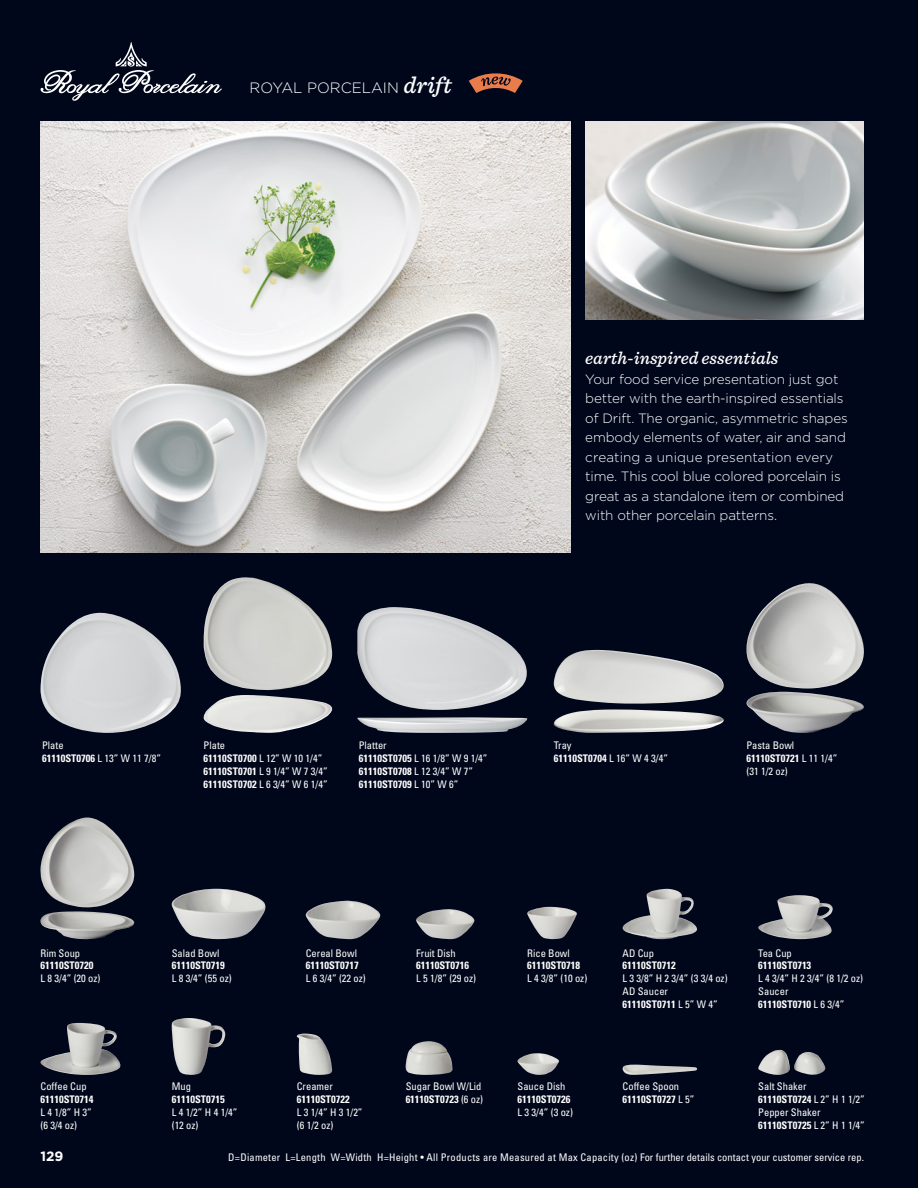
<style>
.page{position:relative;width:918px;height:1188px;background:#00071b}
.page>*{position:absolute;margin:0;border:0;box-sizing:border-box;transform-origin:0 0}
.t1{font:italic 500 18px "Sentinel";color:#fff}
.t2{font:300 15px "Gotham";color:#fff}
.t3{font:300 13.5px/19.5px "Gotham";letter-spacing:-.01em;color:#fff}
.t4{font:700 13.5px "Gotham";color:#fff}
.t5{font:condensed 10.5px/12.8px "Univers LT Std";color:#fff}
.t6{font:700 condensed 10.5px "Univers LT Std";color:#fff}
.t7{font:condensed 10.5px "Univers LT Std";letter-spacing:.02em;color:#fff}
.s1{font-family:"Sentinel";font-weight:500;font-style:italic;font-size:24px}
.s2{font-weight:700}
</style>
<div class="page">
<svg style="left:40px;top:42px;width:182px;height:59px"></svg>
<img style="left:554px;top:709px;width:170px;height:24px">
<img style="left:554px;top:650px;width:170px;height:54px">
<img style="left:203px;top:695px;width:129px;height:38px">
<img style="left:203px;top:577px;width:129px;height:114px">
<img style="left:357px;top:717px;width:170px;height:16px">
<img style="left:357px;top:607px;width:170px;height:103px">
<img style="left:746px;top:583px;width:118px;height:106px">
<img style="left:746px;top:692px;width:118px;height:41px">
<img style="left:40px;top:818px;width:94px;height:89px">
<img style="left:40px;top:911px;width:94px;height:28px">
<img style="left:172px;top:889px;width:93px;height:50px">
<img style="left:527px;top:907px;width:50px;height:32px">
<img style="left:306px;top:901px;width:74px;height:38px">
<img style="left:416px;top:909px;width:58px;height:30px">
<img style="left:172px;top:1018px;width:54px;height:57px">
<img style="left:623px;top:889px;width:74px;height:50px">
<img style="left:758px;top:895px;width:75px;height:44px">
<img style="left:40px;top:1023px;width:81px;height:52px">
<img style="left:297px;top:1034px;width:35px;height:41px">
<img style="left:406px;top:1041px;width:47px;height:34px">
<img style="left:758px;top:1050px;width:67px;height:25px">
<img style="left:518px;top:1053px;width:41px;height:22px">
<img style="left:622px;top:1065px;width:75px;height:10px">
<img style="left:40px;top:122px;width:530px;height:431px">
<img style="left:585px;top:122px;width:279px;height:198px">
<svg style="left:469px;top:73px;width:54px;height:20px"></svg>
<img style="left:40px;top:613px;width:141px;height:120px">
<h2 class="t2" style="left:250px;top:79px;width:204px">ROYAL PORCELAIN <span class="s1">drift</span></h2>
<h1 class="t1" style="left:585px;top:345px;width:195px">earth-inspired essentials</h1>
<p class="t3" style="left:585px;top:369px;width:264px">Your food service presentation just got better with the earth-inspired essentials of Drift. The organic, asymmetric shapes embody elements of water, air and sand creating a unique presentation every time. This cool blue colored porcelain is great as a standalone item or combined with other porcelain patterns.</p>
<p class="t5" style="left:42px;top:739px;width:120px">Plate<br><span class="s2">61110ST0706</span> L 13” W 11 7/8”</p>
<p class="t5" style="left:746px;top:739px;width:92px">Pasta Bowl<br><span class="s2">61110ST0721</span> L 11 1/4” (31 1/2 oz)</p>
<p class="t5" style="left:204px;top:739px;width:126px">Plate<br><span class="s2">61110ST0700</span> L 12” W 10 1/4”<br><span class="s2">61110ST0701</span> L 9 1/4” W 7 3/4”<br><span class="s2">61110ST0702</span> L 6 3/4” W 6 1/4”</p>
<p class="t5" style="left:359px;top:739px;width:130px">Platter<br><span class="s2">61110ST0705</span> L 16 1/8” W 9 1/4”<br><span class="s2">61110ST0708</span> L 12 3/4” W 7”<br><span class="s2">61110ST0709</span> L 10” W 6”</p>
<p class="t5" style="left:554px;top:739px;width:116px">Tray<br><span class="s2">61110ST0704</span> L 16” W 4 3/4”</p>
<p class="t5" style="left:40px;top:946px;width:41px">Rim Soup</p>
<p class="t6" style="left:40px;top:959px;width:55px">61110ST0720</p>
<p class="t5" style="left:40px;top:972px;width:62px">L 8 3/4” (20 oz)</p>
<p class="t5" style="left:41px;top:1080px;width:48px">Coffee Cup</p>
<p class="t6" style="left:41px;top:1093px;width:55px">61110ST0714</p>
<p class="t5" style="left:41px;top:1106px;width:53px">L 4 1/8” H 3” (6 3/4 oz)</p>
<p class="t5" style="left:172px;top:946px;width:49px">Salad Bowl</p>
<p class="t6" style="left:172px;top:959px;width:55px">61110ST0719</p>
<p class="t5" style="left:172px;top:972px;width:62px">L 8 3/4” (55 oz)</p>
<p class="t5" style="left:172px;top:1080px;width:21px">Mug</p>
<p class="t6" style="left:172px;top:1093px;width:55px">61110ST0715</p>
<p class="t5" style="left:172px;top:1106px;width:67px">L 4 1/2” H 4 1/4” (12 oz)</p>
<p class="t5" style="left:306px;top:946px;width:53px">Cereal Bowl</p>
<p class="t6" style="left:306px;top:959px;width:55px">61110ST0717</p>
<p class="t5" style="left:306px;top:972px;width:62px">L 6 3/4” (22 oz)</p>
<p class="t5" style="left:297px;top:1080px;width:38px">Creamer</p>
<p class="t6" style="left:297px;top:1093px;width:55px">61110ST0722</p>
<p class="t5" style="left:297px;top:1106px;width:67px">L 3 1/4” H 3 1/2” (6 1/2 oz)</p>
<p class="t5" style="left:416px;top:946px;width:41px">Fruit Dish</p>
<p class="t6" style="left:416px;top:959px;width:55px">61110ST0716</p>
<p class="t5" style="left:416px;top:972px;width:62px">L 5 1/8” (29 oz)</p>
<p class="t5" style="left:527px;top:946px;width:44px">Rice Bowl</p>
<p class="t6" style="left:527px;top:959px;width:55px">61110ST0718</p>
<p class="t5" style="left:527px;top:972px;width:62px">L 4 3/8” (10 oz)</p>
<p class="t5" style="left:623px;top:946px;width:33px">AD Cup</p>
<p class="t6" style="left:623px;top:959px;width:55px">61110ST0712</p>
<p class="t5" style="left:623px;top:972px;width:106px">L 3 3/8” H 2 3/4” (3 3/4 oz)<br>AD Saucer<br><span class="s2">61110ST0711</span> L 5” W 4”</p>
<p class="t5" style="left:758px;top:946px;width:35px">Tea Cup</p>
<p class="t6" style="left:758px;top:959px;width:55px">61110ST0713</p>
<p class="t5" style="left:758px;top:972px;width:106px">L 4 3/4” H 2 3/4” (8 1/2 oz)<br>Saucer<br><span class="s2">61110ST0710</span> L 6 3/4”</p>
<p class="t5" style="left:518px;top:1080px;width:49px">Sauce Dish</p>
<p class="t6" style="left:518px;top:1093px;width:55px">61110ST0726</p>
<p class="t5" style="left:518px;top:1106px;width:57px">L 3 3/4” (3 oz)</p>
<p class="t5" style="left:406px;top:1080px;width:79px">Sugar Bowl W/Lid<br><span class="s2">61110ST0723</span> (6 oz)</p>
<p class="t5" style="left:758px;top:1080px;width:108px">Salt Shaker<br><span class="s2">61110ST0724</span> L 2” H 1 1/2”<br>Pepper Shaker<br><span class="s2">61110ST0725</span> L 2” H 1 1/4”</p>
<p class="t5" style="left:623px;top:1080px;width:73px">Coffee Spoon<br><span class="s2">61110ST0727</span> L 5”</p>
<p class="t4" style="left:40px;top:1148px;width:25px">129</p>
<p class="t7" style="left:228px;top:1150px;width:637px">D=Diameter L=Length W=Width H=Height • All Products are Measured at Max Capacity (oz) For further details contact your customer service rep.</p>
</div>
